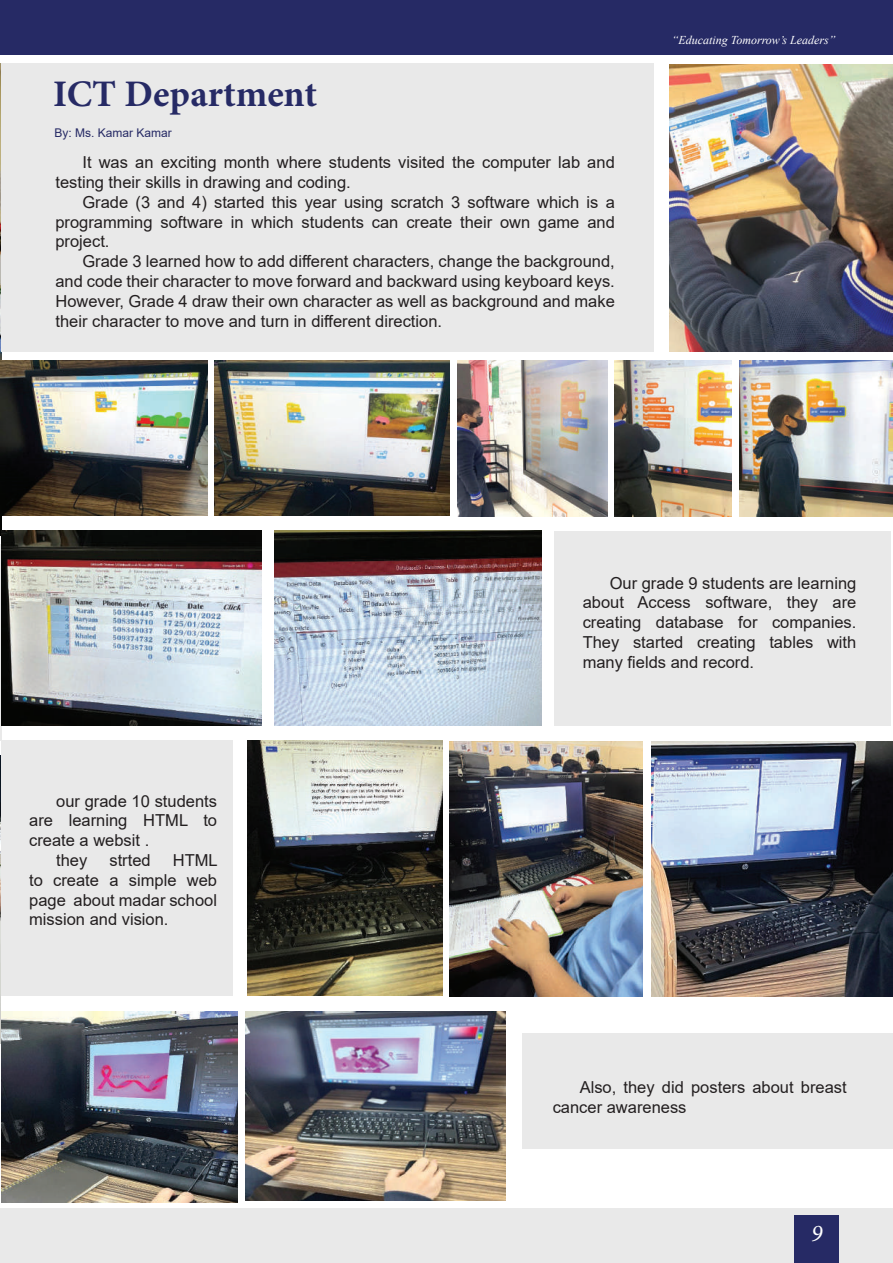
<style>
.page{position:relative;width:893px;height:1263px;background:#fff}
.page>*{position:absolute;margin:0;border:0;box-sizing:border-box;transform-origin:0 0}
.t1{font:700 37.5px "Minion Pro";color:#262a65}
.t2{font:italic 24px "Minion Pro";color:#fff}
.t3{font:16.5px/19.8px "Arial";color:#231f20;text-align:justify}
.t4{font:italic 12px "Times New Roman";color:#fff}
.t5{font:12px "Arial";color:#262a65}
</style>
<div class="page">
<div style="left:0;top:0;width:893px;height:54px;background:#262a65"></div>
<div style="left:0;top:1209px;width:893px;height:54px;background:#e9e9e9"></div>
<div style="left:795px;top:1215px;width:44px;height:48px;background:#262a65"></div>
<img style="left:0;top:64px;width:1px;height:472px">
<hr style="left:0;top:544px;width:1px;height:196px;background:#e9e9e9">
<div style="left:1px;top:64px;width:653px;height:288px;background:#e9e9e9"></div>
<div style="left:1px;top:740px;width:232px;height:255px;background:#e9e9e9"></div>
<div style="left:554px;top:531px;width:337px;height:195px;background:#e9e9e9"></div>
<div style="left:523px;top:1033px;width:370px;height:116px;background:#e9e9e9"></div>
<img style="left:0;top:755px;width:1px;height:288px">
<img style="left:0;top:360px;width:207px;height:156px">
<img style="left:214px;top:360px;width:236px;height:156px">
<img style="left:457px;top:360px;width:150px;height:156px">
<img style="left:615px;top:360px;width:117px;height:156px">
<img style="left:669px;top:64px;width:224px;height:288px">
<img style="left:739px;top:360px;width:154px;height:156px">
<img style="left:450px;top:741px;width:192px;height:256px">
<img style="left:652px;top:741px;width:241px;height:256px">
<img style="left:248px;top:740px;width:194px;height:255px">
<img style="left:245px;top:1011px;width:260px;height:190px">
<img style="left:1px;top:1011px;width:236px;height:191px">
<img style="left:1px;top:531px;width:260px;height:195px">
<img style="left:274px;top:531px;width:267px;height:195px">
<h1 class="t1" style="left:53px;top:68px;width:266px">ICT Department</h1>
<p class="t5" style="left:55px;top:124px;width:119px">By: Ms. Kamar Kamar</p>
<p class="t3" style="left:55px;top:152px;width:561px;text-indent:27px">It was an exciting month where students visited the computer lab and testing their skills in drawing and coding.</p>
<p class="t3" style="left:55px;top:192px;width:561px;text-indent:27px">Grade (3 and 4) started this year using scratch 3 software which is a programming software in which students can create their own game and project.</p>
<p class="t3" style="left:55px;top:251px;width:561px;text-indent:27px">Grade 3 learned how to add different characters, change the background, and code their character to move forward and backward using keyboard keys.<br>However, Grade 4 draw their own character as well as background and make their character to move and turn in different direction.</p>
<p class="t4" style="left:672px;top:31px;width:165px">“Educating Tomorrow’s Leaders”</p>
<p class="t3" style="left:56px;top:791px;width:162px">our grade 10 students</p>
<p class="t3" style="left:29px;top:811px;width:189px">are learning HTML to</p>
<p class="t3" style="left:29px;top:830px;width:122px">create a websit .</p>
<p class="t3" style="left:56px;top:850px;width:33px">they</p>
<p class="t3" style="left:109px;top:850px;width:43px">strted</p>
<p class="t3" style="left:29px;top:850px;width:190px;text-indent:144px">HTML to create a simple web page about madar school mission and vision.</p>
<p class="t3" style="left:583px;top:573px;width:275px;text-indent:27px">Our grade 9 students are learning about Access software, they are creating database for companies.<br>They started creating tables with many fields and record.</p>
<p class="t3" style="left:553px;top:1077px;width:296px;text-indent:27px">Also, they did posters about breast cancer awareness</p>
<h2 class="t2" style="left:811px;top:1217px;width:13px">9</h2>
</div>
